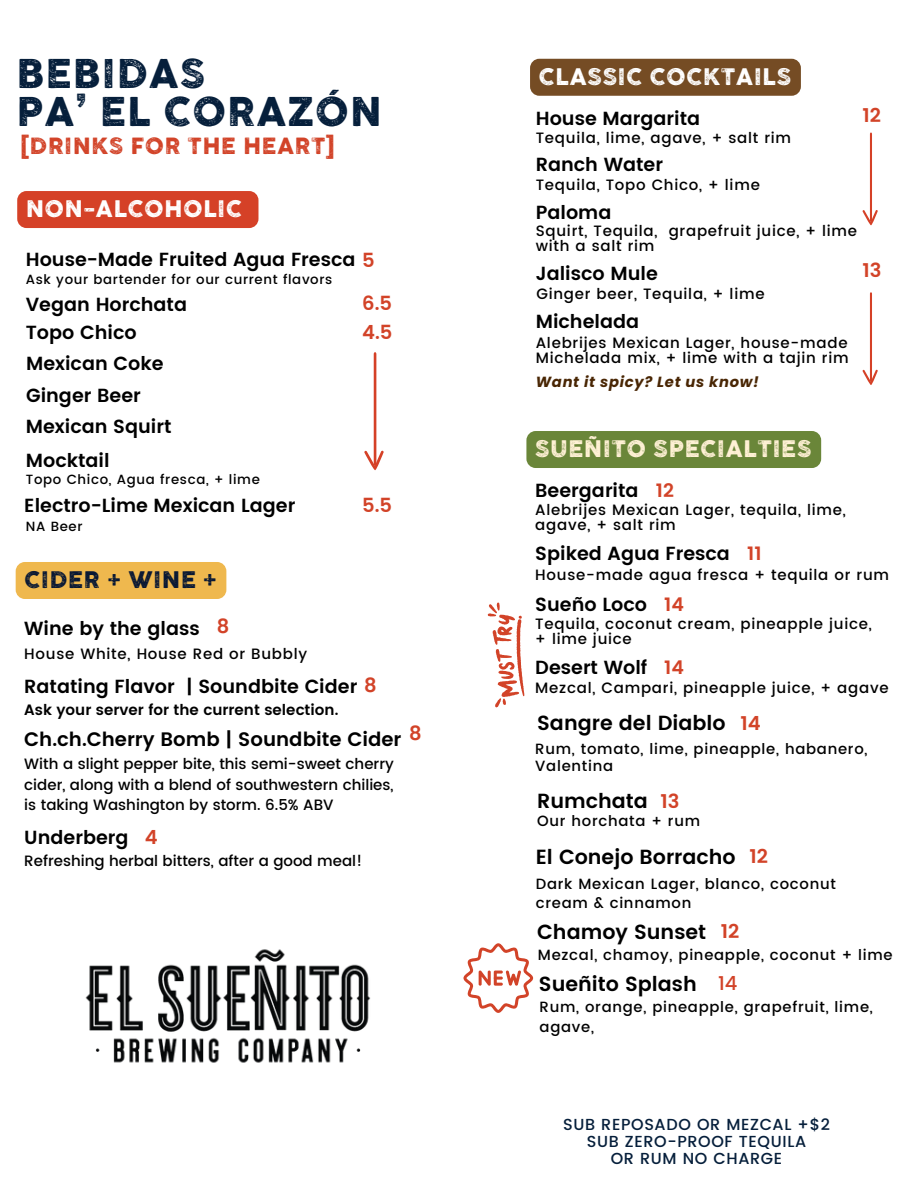
<style>
.page{position:relative;width:918px;height:1188px;background:#fff}
.page>*{position:absolute;margin:0;border:0;box-sizing:border-box;transform-origin:0 0}
.t1{font:38.55px/37.5px "Cocogoose Pro Letterpress";letter-spacing:.04em;color:#061f3b}
.t2{font:22.2px "Cocogoose Pro Letterpress";letter-spacing:.04em;color:#fff}
.t3{font:22.2px "Cocogoose Pro Letterpress";letter-spacing:.04em;color:#fff1d5}
.t4{font:22.2px "Cocogoose Pro Letterpress";letter-spacing:.04em;color:#091834}
.t5{font:21.75px "Cocogoose Pro Letterpress";letter-spacing:.04em;color:#d24328}
.t6{font:600 20.4px "Poppins";color:#000}
.t7{font:600 19.5px "Poppins";color:#000}
.t8{font:600 19.5px "Poppins";color:#d24328}
.t9{font:500 19.5px "Poppins";color:#d24328}
.t10{font:600 19.05px "Poppins";color:#000}
.t11{font:500 15.9px/16.8px "Poppins";letter-spacing:.04em;color:#061f3b;text-align:center}
.t12{font:500 15px/14.9px "Poppins";letter-spacing:.05em;color:#000}
.t13{font:500 15px "Poppins";color:#000}
.t14{font:600 15px "Poppins";color:#000}
.t15{font:500 14.85px/19.2px "Poppins";letter-spacing:.05em;color:#000}
.t16{font:italic 700 14.7px "Poppins";letter-spacing:.05em;color:#492604}
.t17{font:500 13.35px "Poppins";letter-spacing:.05em;color:#000}
.s1{font-size:19.5px;color:#d24328}
.s2{color:#d24328}
</style>
<div class="page">
<svg style="left:365px;top:352px;width:19px;height:118px"></svg>
<svg style="left:862px;top:133px;width:16px;height:92px"></svg>
<svg style="left:862px;top:292px;width:16px;height:93px"></svg>
<svg style="left:488px;top:603px;width:36px;height:105px"></svg>
<svg style="left:464px;top:943px;width:69px;height:70px"></svg>
<div style="left:526px;top:431px;width:295px;height:37px;background:#6a8639;border-radius:9px"></div>
<div style="left:530px;top:59px;width:271px;height:37px;background:#754c24;border-radius:9px"></div>
<div style="left:16px;top:562px;width:210px;height:37px;background:#efb84e;border-radius:9px"></div>
<div style="left:17px;top:191px;width:241px;height:37px;background:#d54127;border-radius:9px"></div>
<img style="left:85px;top:949px;width:286px;height:114px">
<p class="t1" style="left:17px;top:55px;width:366px">BEBIDAS<br>PA’ EL CORAZÓN</p>
<h5 class="t5" style="left:20px;top:132px;width:316px">[DRINKS FOR THE HEART]</h5>
<p class="t2" style="left:26px;top:194px;width:217px">NON-ALCOHOLIC</p>
<h5 class="t10" style="left:26px;top:249px;width:350px">House-Made Fruited Agua Fresca <span class="s1">5</span></h5>
<p class="t17" style="left:26px;top:271px;width:308px">Ask your bartender for our current flavors</p>
<p class="t10" style="left:26px;top:293px;width:163px">Vegan Horchata</p>
<p class="t10" style="left:26px;top:321px;width:112px">Topo Chico</p>
<h5 class="t10" style="left:26px;top:353px;width:139px">Mexican Coke</h5>
<p class="t10" style="left:26px;top:384px;width:116px">Ginger Beer</p>
<h2 class="t10" style="left:26px;top:415px;width:147px">Mexican Squirt</h2>
<p class="t10" style="left:26px;top:449px;width:85px">Mocktail</p>
<h5 class="t17" style="left:26px;top:472px;width:236px">Topo Chico, Agua fresca, + lime</h5>
<h3 class="t10" style="left:24px;top:495px;width:273px">Electro-Lime Mexican Lager</h3>
<p class="t17" style="left:26px;top:519px;width:58px">NA Beer</p>
<p class="t8" style="left:362px;top:292px;width:31px">6.5</p>
<h5 class="t8" style="left:362px;top:321px;width:32px">4.5</h5>
<p class="t8" style="left:362px;top:494px;width:31px">5.5</p>
<p class="t4" style="left:25px;top:565px;width:194px">CIDER + WINE +</p>
<p class="t10" style="left:24px;top:617px;width:177px">Wine by the glass</p>
<h2 class="t12" style="left:24px;top:646px;width:284px">House White, House Red or Bubbly</h2>
<h5 class="t8" style="left:217px;top:615px;width:14px">8</h5>
<h5 class="t10" style="left:24px;top:675px;width:354px">Ratating Flavor | Soundbite Cider <span class="s1">8</span></h5>
<p class="t14" style="left:24px;top:701px;width:316px">Ask your server for the current selection.</p>
<p class="t7" style="left:24px;top:728px;width:379px">Ch.ch.Cherry Bomb | Soundbite Cider</p>
<p class="t12" style="left:24px;top:753px;width:371px;line-height:20.7px;text-align:justify">With a slight pepper bite, this semi-sweet cherry cider, along with a blend of southwestern chilies, is taking Washington by storm. 6.5% ABV</p>
<p class="t8" style="left:145px;top:826px;width:14px">4</p>
<p class="t10" style="left:24px;top:826px;width:106px">Underberg</p>
<h5 class="t13" style="left:24px;top:852px;width:340px">Refreshing herbal bitters, after a good meal!</h5>
<h3 class="t8" style="left:409px;top:722px;width:14px">8</h3>
<p class="t2" style="left:539px;top:62px;width:254px">CLASSIC COCKTAILS</p>
<p class="t10" style="left:536px;top:107px;width:166px">House Margarita</p>
<p class="t12" style="left:536px;top:131px;width:257px">Tequila, lime, agave, + salt rim</p>
<h5 class="t10" style="left:536px;top:154px;width:129px">Ranch Water</h5>
<h4 class="t12" style="left:536px;top:178px;width:226px">Tequila, Topo Chico, + lime</h4>
<h5 class="t10" style="left:536px;top:201px;width:77px">Paloma</h5>
<p class="t8" style="left:862px;top:104px;width:20px">12</p>
<h2 class="t12" style="left:536px;top:223px;width:323px">Squirt, Tequila, grapefruit juice, + lime with a salt rim</h2>
<h5 class="t10" style="left:536px;top:263px;width:124px">Jalisco Mule</h5>
<h4 class="t12" style="left:536px;top:286px;width:230px">Ginger beer, Tequila, + lime</h4>
<h2 class="t10" style="left:536px;top:310px;width:105px">Michelada</h2>
<h5 class="t12" style="left:536px;top:336px;width:314px">Alebrijes Mexican Lager, house-made<br>Michelada mix, + lime with a tajin rim</h5>
<h1 class="t16" style="left:536px;top:371px;width:225px">Want it spicy? Let us know!</h1>
<h5 class="t8" style="left:862px;top:259px;width:21px">13</h5>
<h5 class="t3" style="left:535px;top:434px;width:278px">SUEÑITO SPECIALTIES</h5>
<p class="t10" style="left:535px;top:479px;width:140px">Beergarita <span class="s2">12</span></p>
<h5 class="t12" style="left:535px;top:503px;width:312px">Alebrijes Mexican Lager, tequila, lime, agave, + salt rim</h5>
<h5 class="t10" style="left:535px;top:543px;width:228px">Spiked Agua Fresca <span class="s2">11</span></h5>
<h5 class="t12" style="left:535px;top:568px;width:355px">House-made agua fresca + tequila or rum</h5>
<h2 class="t10" style="left:535px;top:593px;width:150px">Sueño Loco <span class="s2">14</span></h2>
<h4 class="t12" style="left:535px;top:616px;width:338px">Tequila, coconut cream, pineapple juice, + lime juice</h4>
<h5 class="t10" style="left:535px;top:656px;width:150px">Desert Wolf <span class="s2">14</span></h5>
<p class="t12" style="left:535px;top:680px;width:355px">Mezcal, Campari, pineapple juice, + agave</p>
<p class="t6" style="left:537px;top:711px;width:190px">Sangre del Diablo</p>
<p class="t15" style="left:535px;top:740px;width:334px;line-height:16.8px">Rum, tomato, lime, pineapple, habanero,<br>Valentina</p>
<p class="t8" style="left:740px;top:712px;width:22px">14</p>
<p class="t6" style="left:537px;top:789px;width:112px">Rumchata</p>
<p class="t15" style="left:537px;top:812px;width:164px">Our horchata + rum</p>
<p class="t8" style="left:660px;top:790px;width:21px">13</p>
<p class="t6" style="left:536px;top:845px;width:201px">El Conejo Borracho</p>
<p class="t15" style="left:536px;top:874px;width:302px">Dark Mexican Lager, blanco, coconut cream &amp; cinnamon</p>
<p class="t8" style="left:750px;top:845px;width:20px">12</p>
<p class="t8" style="left:721px;top:920px;width:20px">12</p>
<h3 class="t6" style="left:537px;top:920px;width:170px">Chamoy Sunset</h3>
<p class="t15" style="left:538px;top:945px;width:356px">Mezcal, chamoy, pineapple, coconut + lime</p>
<p class="t6" style="left:539px;top:972px;width:159px">Sueñito Splash</p>
<p class="t15" style="left:540px;top:998px;width:335px">Rum, orange, pineapple, grapefruit, lime, agave,</p>
<h3 class="t9" style="left:718px;top:972px;width:21px">14</h3>
<p class="t11" style="left:563px;top:1116px;width:268px">SUB REPOSADO OR MEZCAL +$2<br>SUB ZERO-PROOF TEQUILA<br>OR RUM NO CHARGE</p>
</div>
